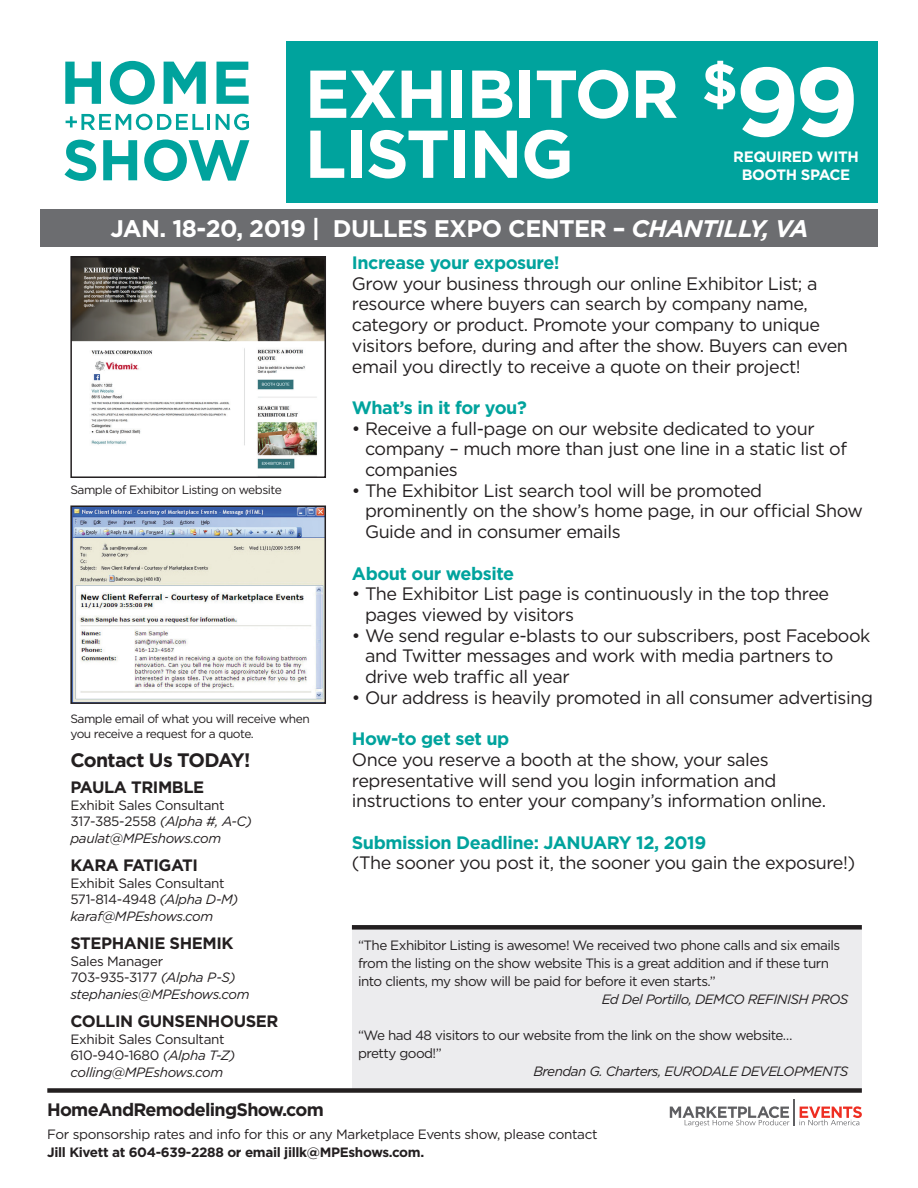
<style>
.page{position:relative;width:918px;height:1188px;background:#fff}
.page>*{position:absolute;margin:0;border:0;box-sizing:border-box;transform-origin:0 0}
.t1{font:700 97.2px "Gotham";color:#fff}
.t2{font:700 67.5px/60px "Gotham";letter-spacing:-.025em;color:#fff}
.t3{font:700 56.7px "Gotham";color:#fff}
.t4{font:700 24px "Gotham";letter-spacing:-.025em;color:#fff}
.t5{font:700 19.5px "Gotham";letter-spacing:-.035em;color:#231f20}
.t6{font:18px/20.7px "Gotham";letter-spacing:-.025em;color:#231f20}
.t7{font:700 18px "Gotham";letter-spacing:-.025em;color:#00a39d}
.t8{font:700 18px "Gotham";letter-spacing:-.04em;color:#231f20}
.t9{font:700 16.5px "Gotham";letter-spacing:-.025em;color:#231f20}
.t10{font:700 15px "Gotham";letter-spacing:-.025em;color:#fff}
.t11{font:13.5px/16.5px "Gotham";letter-spacing:-.04em;color:#231f20}
.t12{font:italic 13.5px/16.5px "Gotham";letter-spacing:-.04em;color:#231f20}
.t13{font:700 13.5px "Gotham";letter-spacing:-.025em;color:#231f20}
.t14{font:12px/15px "Gotham";letter-spacing:-.04em;color:#231f20}
.s1{font-style:italic}
.s2{font-style:normal}
</style>
<div class="page">
<div style="left:352px;top:925px;width:510px;height:165px;background:#ececee"></div>
<img style="left:73px;top:259px;width:250px;height:210px">
<div style="left:70px;top:256px;width:256px;height:222px;border:2px solid #231f20"></div>
<div style="left:287px;top:42px;width:591px;height:161px;background:#00a39d"></div>
<div style="left:40px;top:210px;width:838px;height:37px;background:#6c6d70"></div>
<div style="left:352px;top:925px;width:510px;height:5px;background:#231f20"></div>
<hr style="left:793px;top:1099px;width:2px;height:27px;background:#5f5f62">
<svg style="left:670px;top:1106px;width:119px;height:21px"></svg>
<svg style="left:800px;top:1106px;width:62px;height:19px"></svg>
<div style="left:47px;top:1088px;width:815px;height:5px;background:#231f20"></div>
<svg style="left:65px;top:62px;width:36px;height:42px"></svg>
<svg style="left:110px;top:61px;width:45px;height:44px"></svg>
<svg style="left:164px;top:62px;width:42px;height:42px"></svg>
<svg style="left:217px;top:62px;width:32px;height:42px"></svg>
<svg style="left:66px;top:114px;width:138px;height:16px"></svg>
<hr style="left:207px;top:114px;width:3px;height:16px;background:#00a39d">
<svg style="left:216px;top:114px;width:33px;height:16px"></svg>
<svg style="left:65px;top:140px;width:31px;height:41px"></svg>
<svg style="left:103px;top:140px;width:34px;height:40px"></svg>
<svg style="left:144px;top:140px;width:105px;height:41px"></svg>
<img style="left:73px;top:508px;width:250px;height:193px">
<div style="left:70px;top:505px;width:256px;height:199px;border:2px solid #231f20"></div>
<h2 class="t2" style="left:305px;top:64px;width:376px">EXHIBITOR<br>LISTING</h2>
<h3 class="t3" style="left:701px;top:46px;width:38px">$</h3>
<h1 class="t1" style="left:735px;top:37px;width:125px">99</h1>
<p class="t10" style="left:742px;top:164px;width:110px">BOOTH SPACE</p>
<p class="t10" style="left:733px;top:146px;width:127px">REQUIRED WITH</p>
<h3 class="t4" style="left:111px;top:213px;width:700px">JAN. 18-20, 2019 | DULLES EXPO CENTER – <span class="s1">CHANTILLY, VA</span></h3>
<p class="t7" style="left:352px;top:251px;width:209px">Increase your exposure!</p>
<p class="t6" style="left:352px;top:273px;width:498px">Grow your business through our online Exhibitor List; a resource where buyers can search by company name, category or product. Promote your company to unique visitors before, during and after the show. Buyers can even email you directly to receive a quote on their project!</p>
<p class="t7" style="left:352px;top:396px;width:176px">What’s in it for you?</p>
<p class="t6" style="left:365px;top:418px;width:483px;text-indent:-13px">• Receive a full-page on our website dedicated to your company – much more than just one line in a static list of companies</p>
<p class="t6" style="left:365px;top:480px;width:499px;text-indent:-13px">• The Exhibitor List search tool will be promoted prominently on the show’s home page, in our official Show<br>Guide and in consumer emails</p>
<p class="t7" style="left:352px;top:561px;width:164px">About our website</p>
<p class="t6" style="left:365px;top:583px;width:466px;text-indent:-13px">• The Exhibitor List page is continuously in the top three pages viewed by visitors</p>
<p class="t6" style="left:365px;top:625px;width:507px;text-indent:-13px">• We send regular e-blasts to our subscribers, post Facebook and Twitter messages and work with media partners to drive web traffic all year</p>
<p class="t6" style="left:352px;top:687px;width:523px">• Our address is heavily promoted in all consumer advertising</p>
<p class="t7" style="left:352px;top:727px;width:159px">How-to get set up</p>
<p class="t6" style="left:352px;top:749px;width:476px">Once you reserve a booth at the show, your sales representative will send you login information and instructions to enter your company’s information online.</p>
<p class="t7" style="left:352px;top:830px;width:356px">Submission Deadline: JANUARY 12, 2019</p>
<p class="t6" style="left:352px;top:852px;width:505px">(The sooner you post it, the sooner you gain the exposure!)</p>
<p class="t14" style="left:70px;top:482px;width:213px">Sample of Exhibitor Listing on website</p>
<p class="t14" style="left:70px;top:711px;width:241px">Sample email of what you will receive when you receive a request for a quote.</p>
<p class="t5" style="left:70px;top:747px;width:181px">Contact Us TODAY!</p>
<p class="t9" style="left:70px;top:777px;width:135px">PAULA TRIMBLE</p>
<p class="t11" style="left:70px;top:797px;width:183px">Exhibit Sales Consultant<br>317-385-2558 <span class="s1">(Alpha #, A-C) paulat@MPEshows.com</span></p>
<p class="t9" style="left:70px;top:855px;width:129px">KARA FATIGATI</p>
<p class="t11" style="left:70px;top:875px;width:170px">Exhibit Sales Consultant<br>571-814-4948 <span class="s1">(Alpha D-M) karaf@MPEshows.com</span></p>
<p class="t9" style="left:70px;top:933px;width:165px">STEPHANIE SHEMIK</p>
<p class="t12" style="left:70px;top:953px;width:181px"><span class="s2">Sales Manager<br>703-935-3177</span> (Alpha P-S) stephanies@MPEshows.com</p>
<p class="t9" style="left:70px;top:1011px;width:210px">COLLIN GUNSENHOUSER</p>
<p class="t11" style="left:70px;top:1031px;width:166px">Exhibit Sales Consultant<br>610-940-1680 <span class="s1">(Alpha T-Z) colling@MPEshows.com</span></p>
<p class="t11" style="left:358px;top:936px;width:484px;line-height:18px">“The Exhibitor Listing is awesome! We received two phone calls and six emails from the listing on the show website This is a great addition and if these turn into clients, my show will be paid for before it even starts.”</p>
<p class="t12" style="left:602px;top:991px;width:248px">Ed Del Portillo, DEMCO REFINISH PROS</p>
<p class="t11" style="left:358px;top:1026px;width:436px;line-height:18px">“We had 48 visitors to our website from the link on the show website… pretty good!”</p>
<p class="t12" style="left:533px;top:1063px;width:317px">Brendan G. Charters, EURODALE DEVELOPMENTS</p>
<p class="t8" style="left:47px;top:1098px;width:278px">HomeAndRemodelingShow.com</p>
<p class="t11" style="left:47px;top:1126px;width:552px">For sponsorship rates and info for this or any Marketplace Events show, please contact</p>
<p class="t13" style="left:47px;top:1143px;width:379px">Jill Kivett at 604-639-2288 or email jillk@MPEshows.com.</p>
</div>
